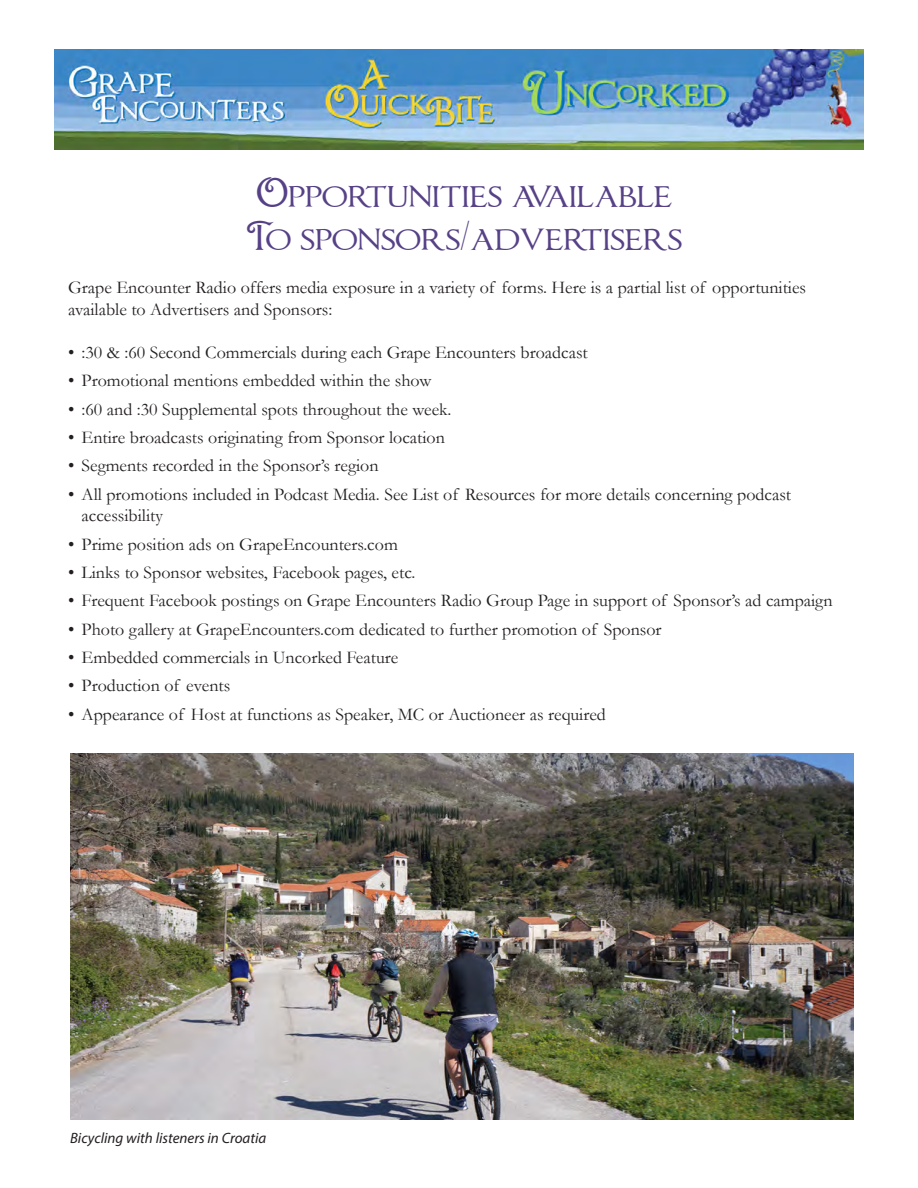
<style>
.page{position:relative;width:918px;height:1188px;background:#fff}
.page>*{position:absolute;margin:0;border:0;box-sizing:border-box;transform-origin:0 0}
.t1{font:36px "Chocolate Box";color:#564187}
.t2{font:18px/21.6px "Garamond";color:#231f20}
.t3{font:italic 15px "Myriad Pro";color:#231f20}
</style>
<div class="page">
<img style="left:54px;top:50px;width:809px;height:100px">
<img style="left:70px;top:754px;width:784px;height:366px">
<p class="t1" style="left:256px;top:176px;width:417px">Opportunities available</p>
<p class="t1" style="left:246px;top:219px;width:437px">To sponsors/advertisers</p>
<p class="t2" style="left:68px;top:276px;width:740px">Grape Encounter Radio offers media exposure in a variety of forms. Here is a partial list of opportunities available to Advertisers and Sponsors:</p>
<p class="t2" style="left:68px;top:341px;width:521px">• :30 &amp; :60 Second Commercials during each Grape Encounters broadcast</p>
<p class="t2" style="left:68px;top:370px;width:365px">• Promotional mentions embedded within the show</p>
<p class="t2" style="left:68px;top:398px;width:385px">• :60 and :30 Supplemental spots throughout the week.</p>
<p class="t2" style="left:68px;top:426px;width:378px">• Entire broadcasts originating from Sponsor location</p>
<p class="t2" style="left:68px;top:455px;width:312px">• Segments recorded in the Sponsor’s region</p>
<p class="t2" style="left:82px;top:483px;width:711px;text-indent:-14px">• All promotions included in Podcast Media. See List of Resources for more details concerning podcast accessibility</p>
<p class="t2" style="left:68px;top:533px;width:331px">• Prime position ads on GrapeEncounters.com</p>
<p class="t2" style="left:68px;top:561px;width:349px">• Links to Sponsor websites, Facebook pages, etc.</p>
<p class="t2" style="left:68px;top:590px;width:766px">• Frequent Facebook postings on Grape Encounters Radio Group Page in support of Sponsor’s ad campaign</p>
<p class="t2" style="left:68px;top:618px;width:595px">• Photo gallery at GrapeEncounters.com dedicated to further promotion of Sponsor</p>
<p class="t2" style="left:68px;top:646px;width:332px">• Embedded commercials in Uncorked Feature</p>
<p class="t2" style="left:68px;top:675px;width:164px">• Production of events</p>
<p class="t2" style="left:68px;top:703px;width:539px">• Appearance of Host at functions as Speaker, MC or Auctioneer as required</p>
<p class="t3" style="left:70px;top:1129px;width:198px">Bicycling with listeners in Croatia</p>
</div>
